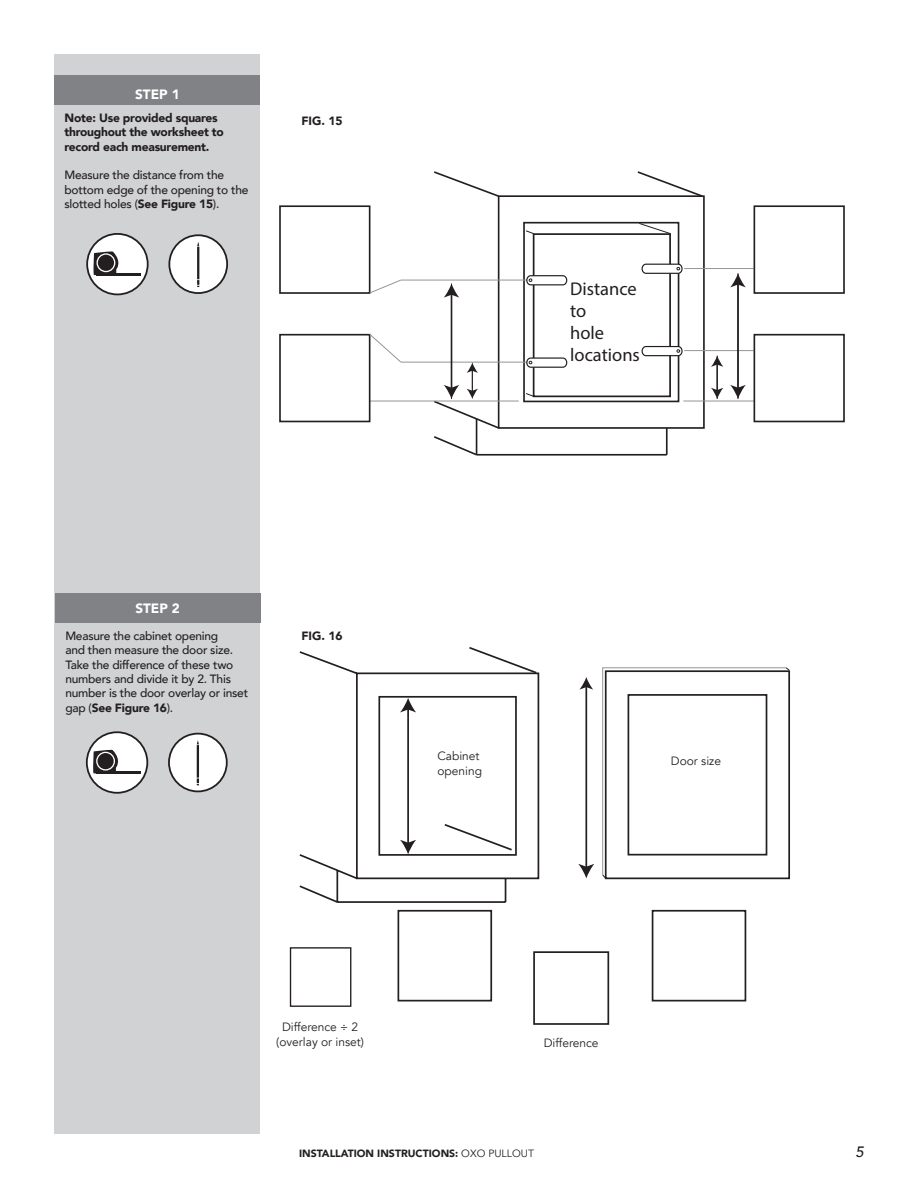
<style>
.page{position:relative;width:918px;height:1188px;background:#fff}
.page>*{position:absolute;margin:0;border:0;box-sizing:border-box;transform-origin:0 0}
.t1{font:18.45px/22.2px "Myriad Pro";color:#231f20}
.t2{font:italic 500 15px "Avenir";color:#231f20}
.t3{font:900 13.5px "Avenir";color:#fff}
.t4{font:500 12px/14.4px "Avenir";letter-spacing:-.02em;color:#231f20}
.t5{font:900 12px/14.4px "Avenir";letter-spacing:-.02em;color:#231f20}
.t6{font:12px/14.4px "Avenir";color:#231f20;text-align:center}
.t7{font:900 10.5px "Avenir";color:#231f20}
.s1{font-weight:900}
.s2{font-weight:400}
</style>
<div class="page">
<div style="left:54px;top:54px;width:206px;height:1080px;background:#d1d2d4"></div>
<div style="left:55px;top:75px;width:205px;height:30px;background:#808285"></div>
<div style="left:55px;top:593px;width:205px;height:29px;background:#808285"></div>
<div style="left:498px;top:195px;width:207px;height:234px;border:2px solid #231f20"></div>
<div style="left:523px;top:222px;width:156px;height:180px;border:2px solid #231f20"></div>
<svg style="left:434px;top:171px;width:67px;height:27px"></svg>
<hr style="left:477px;top:454px;width:190px;height:2px;background:#231f20">
<hr style="left:666px;top:428px;width:2px;height:27px;background:#231f20">
<hr style="left:401px;top:362px;width:131px;height:1px;background:#939598">
<hr style="left:401px;top:280px;width:131px;height:1px;background:#939598">
<hr style="left:451px;top:293px;width:1px;height:96px;background:#231f20">
<svg style="left:432px;top:363px;width:69px;height:93px"></svg>
<svg style="left:444px;top:284px;width:15px;height:14px"></svg>
<svg style="left:636px;top:171px;width:68px;height:27px"></svg>
<hr style="left:370px;top:401px;width:149px;height:1px;background:#939598">
<hr style="left:683px;top:401px;width:71px;height:1px;background:#939598">
<div style="left:533px;top:233px;width:138px;height:164px;border:2px solid #231f20"></div>
<svg style="left:525px;top:230px;width:10px;height:5px"></svg>
<svg style="left:525px;top:392px;width:10px;height:5px"></svg>
<svg style="left:638px;top:222px;width:34px;height:13px"></svg>
<div style="left:527px;top:358px;width:40px;height:9px;background:#fff;border-radius:4px"></div>
<div style="left:526px;top:357px;width:41px;height:11px;border:1px solid #231f20;border-radius:4px"></div>
<div style="left:527px;top:276px;width:40px;height:9px;background:#fff;border-radius:4px"></div>
<div style="left:526px;top:275px;width:41px;height:10px;border:1px solid #231f20;border-radius:4px"></div>
<div style="left:642px;top:347px;width:40px;height:9px;background:#fff;border-radius:4px"></div>
<div style="left:642px;top:346px;width:41px;height:10px;border:1px solid #231f20;border-radius:4px"></div>
<div style="left:642px;top:264px;width:40px;height:9px;background:#fff;border-radius:4px"></div>
<div style="left:642px;top:264px;width:41px;height:10px;border:1px solid #231f20;border-radius:4px"></div>
<hr style="left:684px;top:350px;width:70px;height:1px;background:#939598">
<hr style="left:684px;top:268px;width:70px;height:1px;background:#939598">
<svg style="left:711px;top:356px;width:12px;height:43px"></svg>
<hr style="left:737px;top:283px;width:2px;height:106px;background:#231f20">
<svg style="left:730px;top:385px;width:16px;height:14px"></svg>
<svg style="left:730px;top:273px;width:16px;height:14px"></svg>
<div style="left:279px;top:205px;width:91px;height:89px;border:2px solid #231f20"></div>
<div style="left:279px;top:334px;width:91px;height:88px;border:2px solid #231f20"></div>
<svg style="left:369px;top:279px;width:33px;height:15px"></svg>
<svg style="left:368px;top:333px;width:34px;height:30px"></svg>
<div style="left:754px;top:205px;width:91px;height:89px;border:2px solid #231f20"></div>
<div style="left:754px;top:334px;width:91px;height:88px;border:2px solid #231f20"></div>
<svg style="left:299px;top:651px;width:289px;height:252px"></svg>
<hr style="left:407px;top:709px;width:2px;height:134px;background:#231f20">
<svg style="left:400px;top:840px;width:16px;height:14px"></svg>
<svg style="left:400px;top:698px;width:16px;height:14px"></svg>
<hr style="left:585px;top:684px;width:2px;height:184px;background:#231f20">
<svg style="left:578px;top:864px;width:16px;height:14px"></svg>
<svg style="left:579px;top:677px;width:14px;height:13px"></svg>
<svg style="left:443px;top:647px;width:95px;height:205px"></svg>
<svg style="left:397px;top:909px;width:350px;height:93px"></svg>
<svg style="left:602px;top:667px;width:188px;height:213px"></svg>
<div style="left:533px;top:951px;width:76px;height:74px;border:2px solid #231f20"></div>
<div style="left:290px;top:947px;width:61px;height:60px;border:1px solid #231f20"></div>
<div style="left:87px;top:234px;width:61px;height:60px;background:#fff;border-radius:50%"></div>
<div style="left:86px;top:233px;width:63px;height:62px;border:2px solid #231f20;border-radius:50%"></div>
<hr style="left:96px;top:273px;width:45px;height:2px;background:#231f20">
<svg style="left:93px;top:251px;width:26px;height:24px"></svg>
<div style="left:97px;top:253px;width:18px;height:19px;border:1px solid #fff;border-radius:50%"></div>
<div style="left:169px;top:235px;width:58px;height:58px;background:#fff;border-radius:50%"></div>
<div style="left:168px;top:234px;width:60px;height:60px;border:2px solid #231f20;border-radius:50%"></div>
<svg style="left:197px;top:242px;width:2px;height:45px"></svg>
<div style="left:87px;top:732px;width:60px;height:61px;background:#fff;border-radius:50%"></div>
<div style="left:86px;top:731px;width:62px;height:63px;border:2px solid #231f20;border-radius:50%"></div>
<hr style="left:96px;top:771px;width:44px;height:2px;background:#231f20">
<svg style="left:93px;top:749px;width:25px;height:24px"></svg>
<div style="left:96px;top:752px;width:19px;height:19px;border:1px solid #fff;border-radius:50%"></div>
<div style="left:169px;top:734px;width:58px;height:57px;background:#fff;border-radius:50%"></div>
<div style="left:168px;top:733px;width:60px;height:59px;border:2px solid #231f20;border-radius:50%"></div>
<svg style="left:197px;top:740px;width:2px;height:45px"></svg>
<p class="t3" style="left:135px;top:83px;width:46px">STEP 1</p>
<p class="t5" style="left:64px;top:110px;width:161px">Note: Use provided squares throughout the worksheet to record each measurement.</p>
<p class="t4" style="left:64px;top:167px;width:185px">Measure the distance from the bottom edge of the opening to the slotted holes (<span class="s1">See Figure 15</span>).</p>
<p class="t5" style="left:301px;top:113px;width:43px">FIG. 15</p>
<h1 class="t1" style="left:570px;top:277px;width:71px">Distance to<br>hole locations</h1>
<p class="t3" style="left:135px;top:597px;width:46px">STEP 2</p>
<p class="t4" style="left:65px;top:628px;width:184px">Measure the cabinet opening<br>and then measure the door size.<br>Take the difference of these two numbers and divide it by 2. This number is the door overlay or inset gap (<span class="s1">See Figure 16</span>).</p>
<p class="t5" style="left:301px;top:628px;width:43px">FIG. 16</p>
<p class="t6" style="left:437px;top:749px;width:46px;text-align:left">Cabinet opening</p>
<p class="t6" style="left:671px;top:754px;width:52px">Door size</p>
<p class="t6" style="left:276px;top:1020px;width:89px">Difference ÷ 2 (overlay or inset)</p>
<p class="t6" style="left:544px;top:1036px;width:56px">Difference</p>
<p class="t7" style="left:299px;top:1145px;width:236px">INSTALLATION INSTRUCTIONS: <span class="s2">OXO PULLOUT</span></p>
<p class="t2" style="left:856px;top:1143px;width:10px">5</p>
</div>
